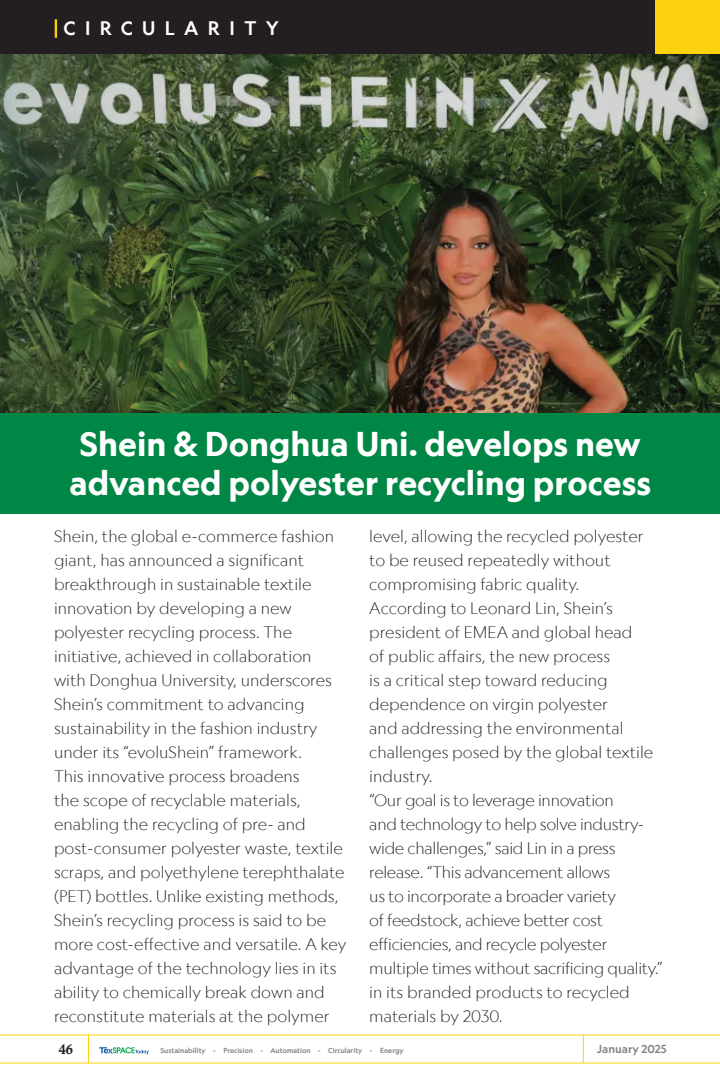
<style>
.page{position:relative;width:720px;height:1080px;background:#fff}
.page>*{position:absolute;margin:0;border:0;box-sizing:border-box;transform-origin:0 0}
.t1{font:700 32.8px/39.4px "Geograph Edit";color:#fff;text-align:center}
.t2{font:500 18.7px "Geograph Edit";letter-spacing:.5em;color:#fff}
.t3{font:300 16px/24px "Geograph Edit";color:#231f20}
.t4{font:14px "Calis MT Bol";color:#231f20}
.t5{font:500 11.2px "Geograph Edit";color:#818285}
.t6{font:500 7px "Geograph";color:#808285}
</style>
<div class="page">
<svg style="left:99px;top:1047px;width:50px;height:8px"></svg>
<hr style="left:0;top:1035px;width:720px;height:1px;background:#fcd10d">
<hr style="left:0;top:1063px;width:720px;height:1px;background:#fcd10d">
<svg style="left:583px;top:1035px;width:1px;height:28px"></svg>
<svg style="left:88px;top:1036px;width:1px;height:27px"></svg>
<div style="left:0;top:0;width:655px;height:54px;background:#231f20"></div>
<svg style="left:55px;top:19px;width:2px;height:19px"></svg>
<div style="left:655px;top:0;width:65px;height:54px;background:#fcd10d"></div>
<img style="left:0;top:54px;width:720px;height:359px">
<div style="left:0;top:413px;width:720px;height:101px;background:#008746"></div>
<p class="t2" style="left:64px;top:17px;width:217px">CIRCULARITY</p>
<h1 class="t1" style="left:69px;top:424px;width:583px">Shein &amp; Donghua Uni. develops new advanced polyester recycling process</h1>
<p class="t3" style="left:54px;top:524px;width:294px">Shein, the global e-commerce fashion giant, has announced a significant breakthrough in sustainable textile innovation by developing a new polyester recycling process. The initiative, achieved in collaboration with Donghua University, underscores Shein’s commitment to advancing sustainability in the fashion industry under its “evoluShein” framework.<br>This innovative process broadens<br>the scope of recyclable materials, enabling the recycling of pre- and post-consumer polyester waste, textile scraps, and polyethylene terephthalate (PET) bottles. Unlike existing methods, Shein’s recycling process is said to be more cost-effective and versatile. A key advantage of the technology lies in its ability to chemically break down and reconstitute materials at the polymer</p>
<p class="t3" style="left:369px;top:524px;width:295px">level, allowing the recycled polyester to be reused repeatedly without compromising fabric quality.<br>According to Leonard Lin, Shein’s president of EMEA and global head<br>of public affairs, the new process<br>is a critical step toward reducing dependence on virgin polyester<br>and addressing the environmental challenges posed by the global textile industry.<br>“Our goal is to leverage innovation<br>and technology to help solve industry&shy;wide challenges,” said Lin in a press release. “This advancement allows<br>us to incorporate a broader variety<br>of feedstock, achieve better cost efficiencies, and recycle polyester multiple times without sacrificing quality.” in its branded products to recycled materials by 2030.</p>
<p class="t4" style="left:59px;top:1041px;width:16px">46</p>
<p class="t6" style="left:160px;top:1046px;width:245px">Sustainability - Precision - Automation - Circularity - Energy</p>
<p class="t5" style="left:597px;top:1042px;width:71px">January 2025</p>
</div>
